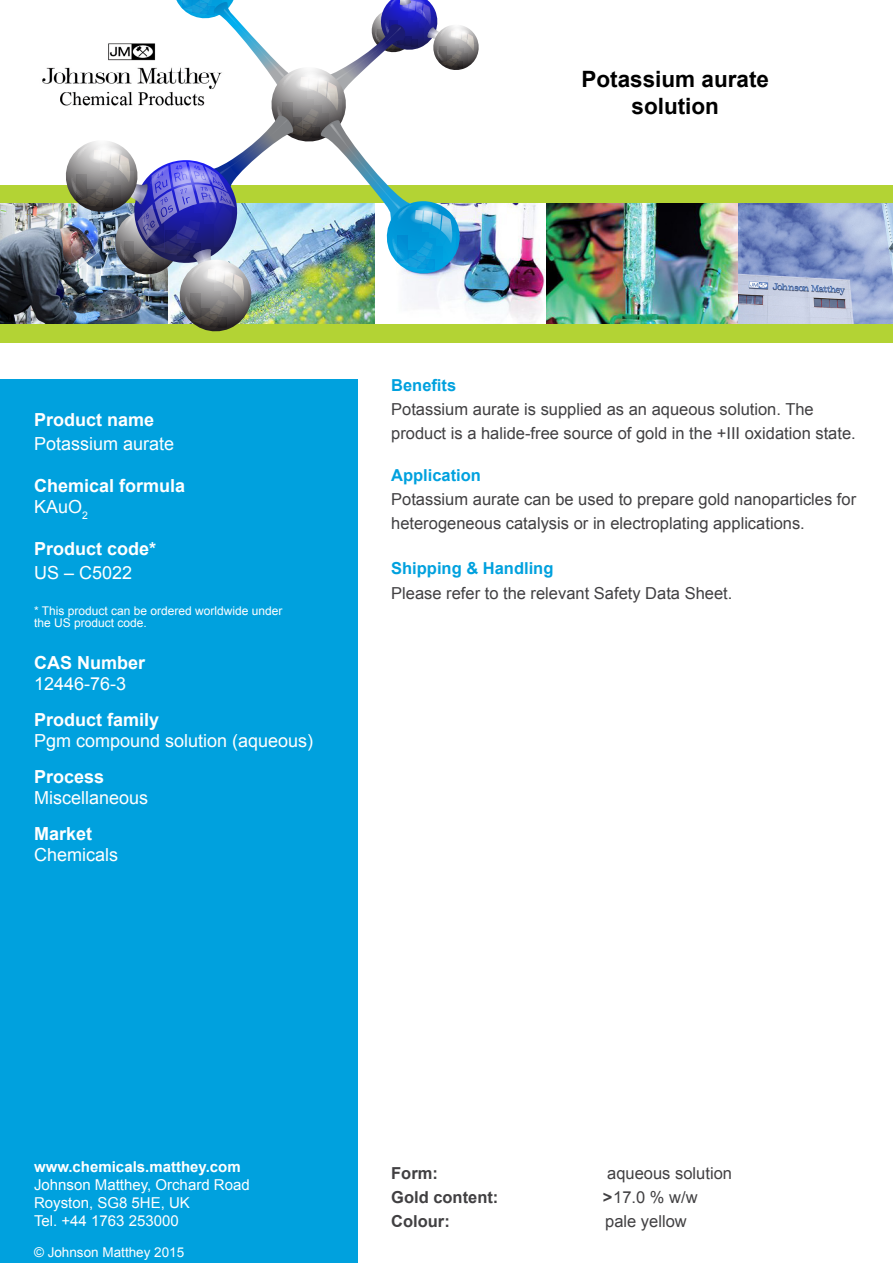
<style>
.page{position:relative;width:893px;height:1263px;background:#fff}
.page>*{position:absolute;margin:0;border:0;box-sizing:border-box;transform-origin:0 0}
.t1{font:700 22.5px/27px "Arial";color:#000;text-align:center}
.t2{font:18px "Arial";color:#fff}
.t3{font:700 18px/21px "Arial";color:#fff}
.t4{font:16.5px/24px "Arial";color:#414042}
.t5{font:700 16.5px "Arial";color:#00a1de}
.t6{font:700 16.5px "Arial";color:#414042}
.t7{font:15px/18px "Arial";color:#fff}
.t8{font:700 15px "Arial";color:#fff}
.t9{font:13.5px "Arial";color:#fff}
.t10{font:12px/12px "Arial";color:#fff}
.s1{font-weight:400}
.s2{font-weight:700}
</style>
<div class="page">
<div style="left:0;top:379px;width:358px;height:884px;background:#00a1de"></div>
<div style="left:0;top:185px;width:893px;height:157px;background:#b3d334"></div>
<img style="left:0;top:203px;width:893px;height:121px">
<img style="left:42px;top:67px;width:19px;height:36px">
<img style="left:61px;top:0;width:421px;height:332px">
<h1 class="t1" style="left:581px;top:66px;width:189px">Potassium aurate solution</h1>
<p class="t3" style="left:34px;top:410px;width:122px">Product name</p>
<p class="t2" style="left:34px;top:432px;width:142px">Potassium aurate</p>
<p class="t3" style="left:34px;top:476px;width:153px">Chemical formula<br><span class="s1">KAuO</span><sub>2</sub></p>
<p class="t3" style="left:34px;top:539px;width:124px">Product code*</p>
<p class="t2" style="left:34px;top:561px;width:100px">US – C5022</p>
<p class="t10" style="left:34px;top:605px;width:250px">* This product can be ordered worldwide under the US product code.</p>
<p class="t3" style="left:34px;top:653px;width:113px">CAS Number</p>
<p class="t2" style="left:34px;top:672px;width:94px">12446-76-3</p>
<p class="t3" style="left:34px;top:710px;width:127px">Product family</p>
<p class="t2" style="left:34px;top:729px;width:281px">Pgm compound solution (aqueous)</p>
<p class="t3" style="left:34px;top:767px;width:72px">Process</p>
<p class="t2" style="left:34px;top:786px;width:116px">Miscellaneous</p>
<p class="t3" style="left:34px;top:824px;width:60px">Market</p>
<p class="t2" style="left:34px;top:843px;width:86px">Chemicals</p>
<p class="t5" style="left:391px;top:375px;width:67px">Benefits</p>
<p class="t4" style="left:391px;top:398px;width:466px">Potassium aurate is supplied as an aqueous solution. The product is a halide-free source of gold in the +III oxidation state.</p>
<p class="t5" style="left:391px;top:465px;width:91px">Application</p>
<p class="t4" style="left:391px;top:488px;width:466px">Potassium aurate can be used to prepare gold nanoparticles for heterogeneous catalysis or in electroplating applications.</p>
<p class="t5" style="left:391px;top:558px;width:164px">Shipping &amp; Handling</p>
<p class="t4" style="left:391px;top:581px;width:343px">Please refer to the relevant Safety Data Sheet.</p>
<p class="t8" style="left:34px;top:1156px;width:208px">www.chemicals.matthey.com</p>
<p class="t6" style="left:391px;top:1162px;width:48px">Form:</p>
<p class="t4" style="left:607px;top:1161px;width:126px">aqueous solution</p>
<p class="t7" style="left:34px;top:1176px;width:217px">Johnson Matthey, Orchard Road<br>Royston, SG8 5HE, UK</p>
<p class="t6" style="left:391px;top:1186px;width:109px">Gold content:</p>
<p class="t4" style="left:603px;top:1185px;width:96px"><span class="s2">&gt;</span>17.0 % w/w</p>
<p class="t7" style="left:34px;top:1212px;width:146px">Tel. +44 1763 253000</p>
<p class="t6" style="left:391px;top:1210px;width:60px">Colour:</p>
<p class="t4" style="left:605px;top:1209px;width:83px">pale yellow</p>
<p class="t9" style="left:34px;top:1244px;width:152px">© Johnson Matthey 2015</p>
</div>
